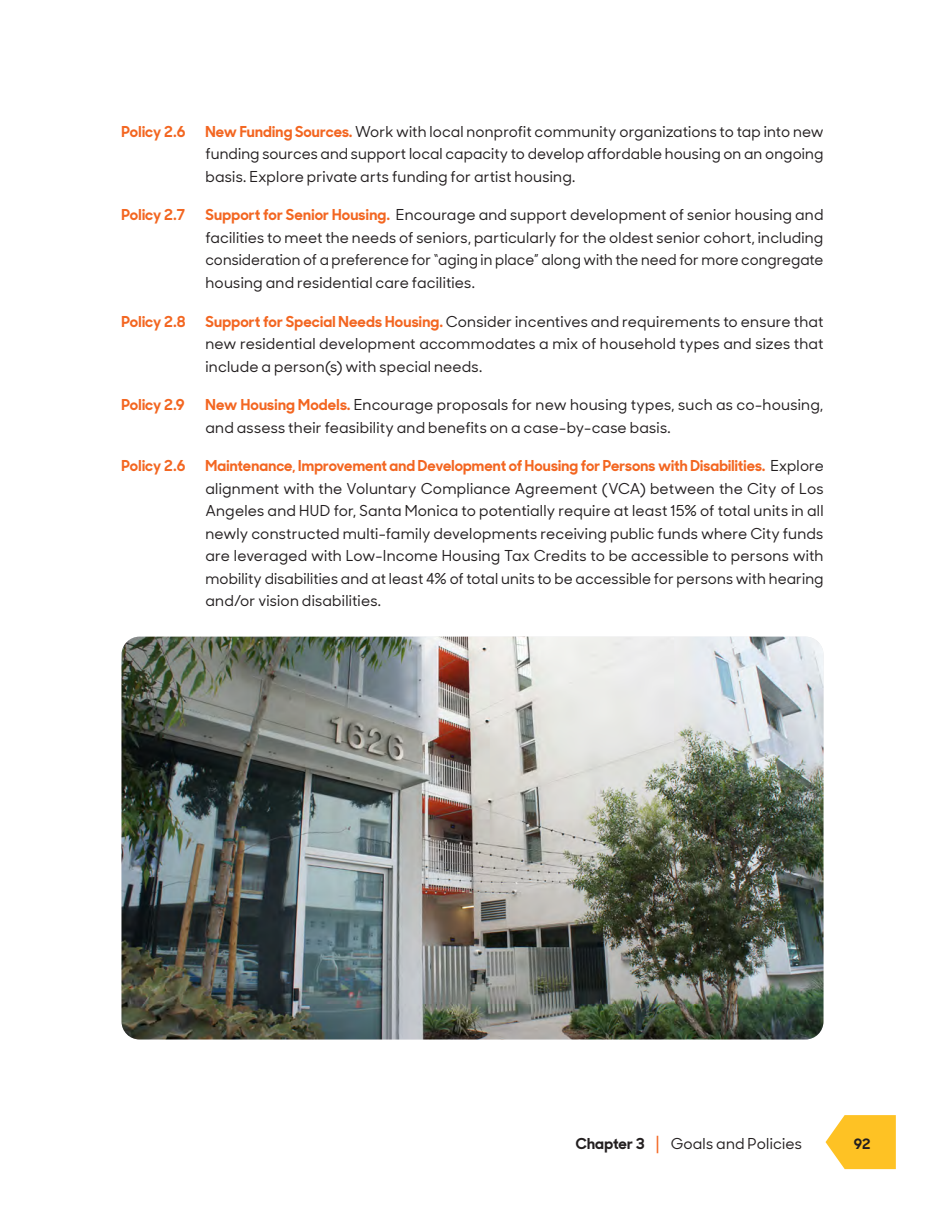
<style>
.page{position:relative;width:945px;height:1215px;background:#fff}
.page>*{position:absolute;margin:0;border:0;box-sizing:border-box;transform-origin:0 0}
.Policies{font:500 15px/22.5px "Santa Monica Sharp";letter-spacing:.015em;color:#231f20;text-align:justify}
.Policies-2{font:700 15px "Santa Monica Sharp";letter-spacing:.015em;color:#f36621}
.t1{font:700 14.25px "Santa Monica Sharp";color:#231f20}
.s1{font-weight:700;color:#f36621}
.s2{font-weight:700}
.s3{font-size:18px;color:#f36621}
</style>
<div class="page">
<svg style="left:826px;top:1115px;width:70px;height:54px;background:#feca41"></svg>
<img style="left:122px;top:637px;width:702px;height:402px">
<p class="Policies-2" style="left:122px;top:119px;width:65px">Policy 2.6</p>
<p class="Policies" style="left:205px;top:119px;width:620px"><span class="s1">New Funding Sources.</span> Work with local nonprofit community organizations to tap into new funding sources and support local capacity to develop affordable housing on an ongoing basis. Explore private arts funding for artist housing.</p>
<p class="Policies-2" style="left:122px;top:202px;width:65px">Policy 2.7</p>
<p class="Policies" style="left:206px;top:203px;width:620px"><span class="s1">Support for Senior Housing.</span> Encourage and support development of senior housing and facilities to meet the needs of seniors, particularly for the oldest senior cohort, including consideration of a preference for “aging in place” along with the need for more congregate housing and residential care facilities.</p>
<p class="Policies-2" style="left:122px;top:309px;width:66px">Policy 2.8</p>
<p class="Policies" style="left:206px;top:309px;width:620px"><span class="s1">Support for Special Needs Housing.</span> Consider incentives and requirements to ensure that new residential development accommodates a mix of household types and sizes that include a person(s) with special needs.</p>
<p class="Policies-2" style="left:122px;top:392px;width:65px">Policy 2.9</p>
<p class="Policies" style="left:205px;top:393px;width:620px"><span class="s1">New Housing Models.</span> Encourage proposals for new housing types, such as co-housing, and assess their feasibility and benefits on a case-by-case basis.</p>
<p class="Policies-2" style="left:122px;top:454px;width:65px">Policy 2.6</p>
<p class="Policies" style="left:205px;top:454px;width:620px"><span class="s1">Maintenance, Improvement and Development of Housing for Persons with Disabilities.</span> Explore alignment with the Voluntary Compliance Agreement (VCA) between the City of Los Angeles and HUD for, Santa Monica to potentially require at least 15% of total units in all newly constructed multi-family developments receiving public funds where City funds are leveraged with Low-Income Housing Tax Credits to be accessible to persons with mobility disabilities and at least 4% of total units to be accessible for persons with hearing and/or vision disabilities.</p>
<p class="Policies" style="left:576px;top:1132px;width:227px"><span class="s2">Chapter 3</span> <span class="s3">|</span> Goals and Policies</p>
<p class="t1" style="left:854px;top:1132px;width:18px">92</p>
</div>
